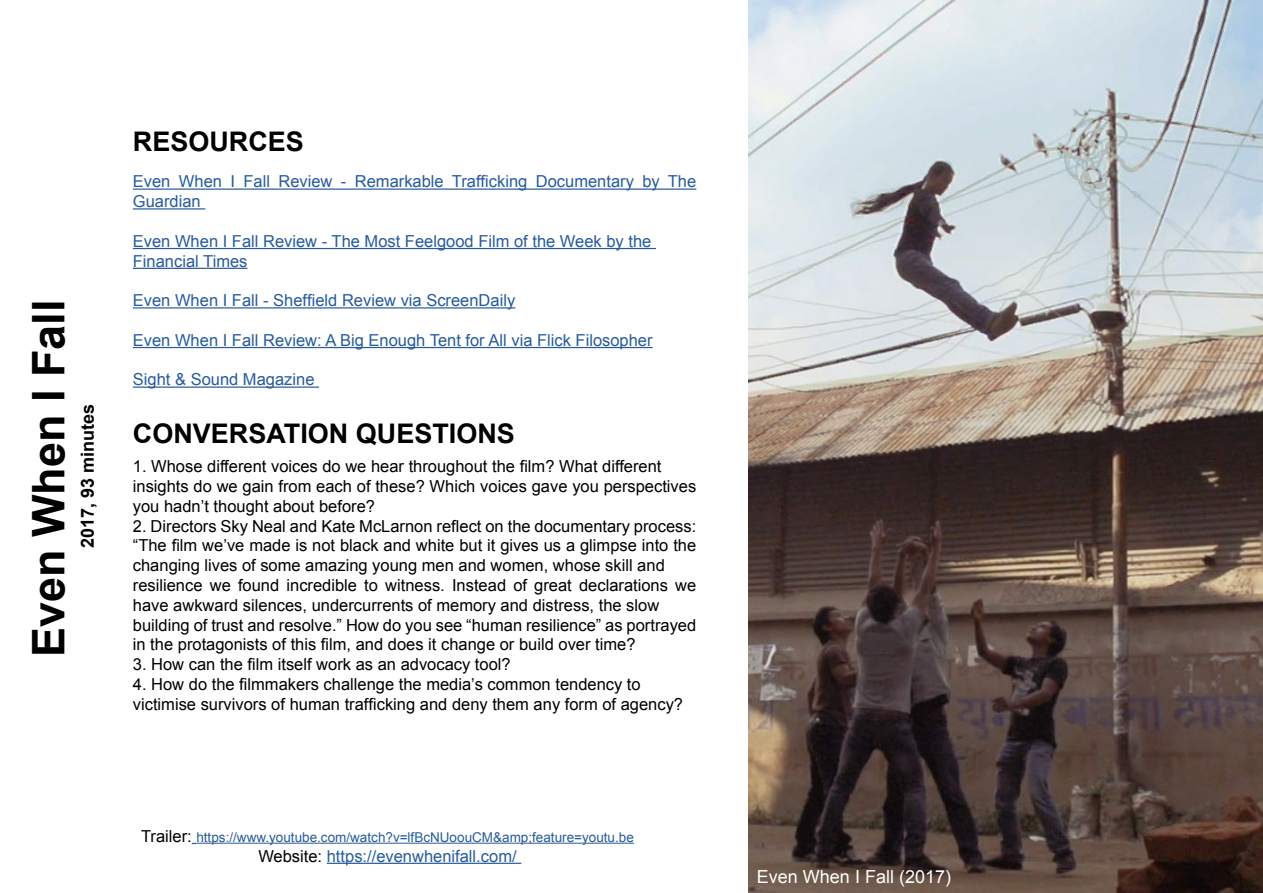
<style>
.page{position:relative;width:1263px;height:893px;background:#fff}
.page>*{position:absolute;margin:0;border:0;box-sizing:border-box;transform-origin:0 0}
.t1{font:700 45px "Arial";color:#000}
.t2{font:700 27px "Arial";color:#000}
.t3{font:18px "Arial";color:#fff}
.t4{font:700 18px "Arial";color:#000}
.t5{font:16.5px/19.8px "Arial";color:#000}
.t6{font:16.5px/19.8px "Arial";color:#275b9b}
.t7{font:13.5px "Arial";color:#275b9b}
.s1{font-size:16.5px;color:#000}
.s2{color:#000}
</style>
<div class="page">
<img style="left:748px;top:0;width:515px;height:893px">
<hr style="left:133px;top:189px;width:563px;height:1px;background:#275b9b">
<hr style="left:133px;top:208px;width:72px;height:2px;background:#275b9b">
<hr style="left:133px;top:248px;width:523px;height:1px;background:#275b9b">
<hr style="left:133px;top:268px;width:114px;height:1px;background:#275b9b">
<hr style="left:133px;top:307px;width:382px;height:2px;background:#275b9b">
<hr style="left:133px;top:347px;width:520px;height:1px;background:#275b9b">
<hr style="left:133px;top:387px;width:186px;height:1px;background:#275b9b">
<hr style="left:196px;top:843px;width:438px;height:1px;background:#275b9b">
<hr style="left:327px;top:863px;width:194px;height:1px;background:#275b9b">
<h1 class="t1" style="left:19px;top:657px;width:359px;rotate:-90deg">Even When I Fall</h1>
<p class="t4" style="left:76px;top:548px;width:146px;rotate:-90deg">2017, 93 minutes</p>
<h2 class="t2" style="left:133px;top:124px;width:173px">RESOURCES</h2>
<p class="t6" style="left:133px;top:172px;width:565px">Even When I Fall Review - Remarkable Trafficking Documentary by The<br>Guardian</p>
<p class="t6" style="left:133px;top:231px;width:520px">Even When I Fall Review - The Most Feelgood Film of the Week by the<br>Financial Times</p>
<p class="t6" style="left:133px;top:291px;width:384px">Even When I Fall - Sheffield Review via ScreenDaily</p>
<p class="t6" style="left:133px;top:330px;width:521px">Even When I Fall Review: A Big Enough Tent for All via Flick Filosopher</p>
<p class="t6" style="left:133px;top:370px;width:183px">Sight &amp; Sound Magazine</p>
<h2 class="t2" style="left:133px;top:415px;width:384px">CONVERSATION QUESTIONS</h2>
<p class="t5" style="left:133px;top:457px;width:565px">1. Whose different voices do we hear throughout the film? What different insights do we gain from each of these? Which voices gave you perspectives you hadn’t thought about before?</p>
<p class="t5" style="left:133px;top:516px;width:565px">2. Directors Sky Neal and Kate McLarnon reflect on the documentary process: “The film we’ve made is not black and white but it gives us a glimpse into the changing lives of some amazing young men and women, whose skill and resilience we found incredible to witness. Instead of great declarations we have awkward silences, undercurrents of memory and distress, the slow building of trust and resolve.” How do you see “human resilience” as portrayed in the protagonists of this film, and does it change or build over time?</p>
<p class="t5" style="left:133px;top:655px;width:379px">3. How can the film itself work as an advocacy tool?</p>
<p class="t5" style="left:133px;top:674px;width:552px">4. How do the filmmakers challenge the media’s common tendency to victimise survivors of human trafficking and deny them any form of agency?</p>
<p class="t7" style="left:141px;top:828px;width:494px"><span class="s1">Trailer:</span> https://www.youtube.com/watch?v=lfBcNUoouCM&amp;amp;feature=youtu.be</p>
<p class="t6" style="left:258px;top:846px;width:260px"><span class="s2">Website:</span> https://evenwhenifall.com/</p>
<p class="t3" style="left:757px;top:865px;width:196px">Even When I Fall (2017)</p>
</div>
